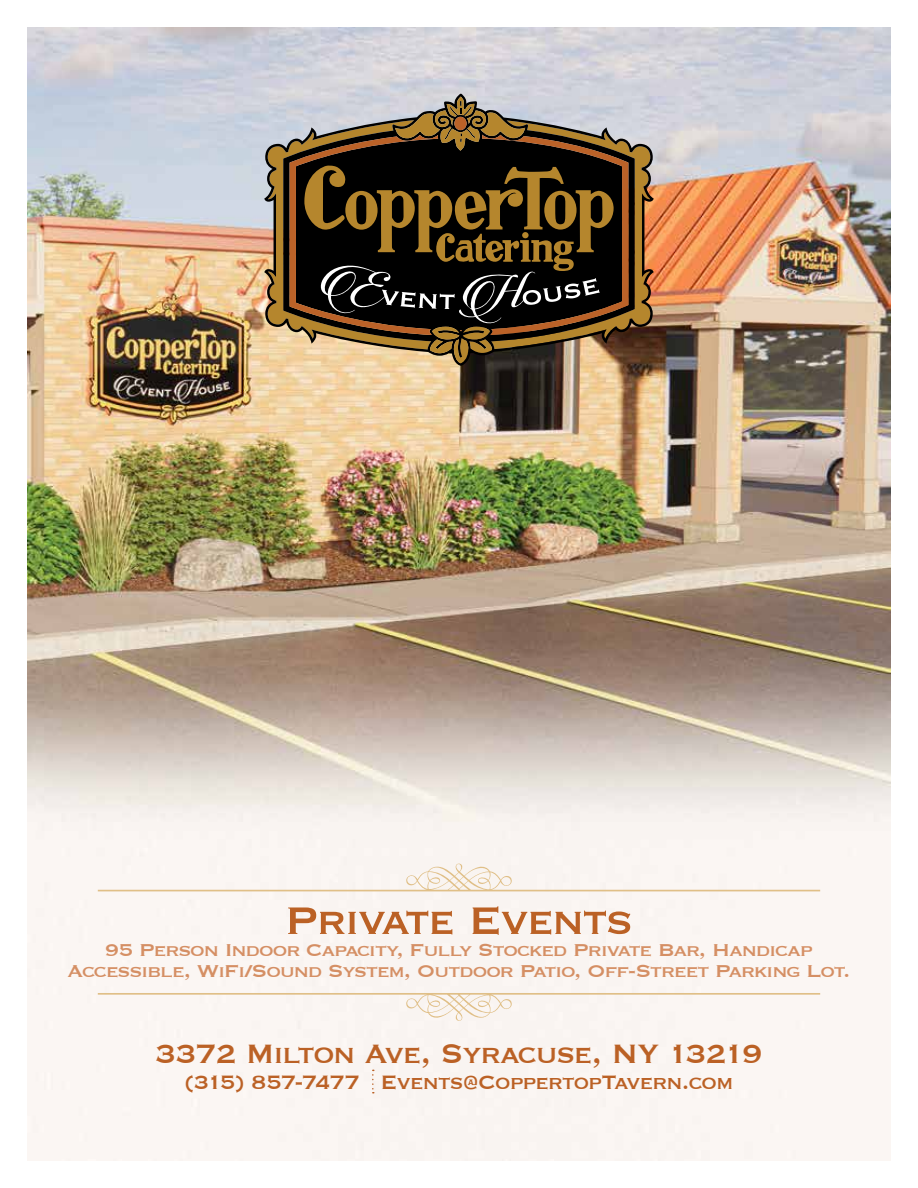
<style>
.page{position:relative;width:918px;height:1188px;background:#fff}
.page>*{position:absolute;margin:0;border:0;box-sizing:border-box;transform-origin:0 0}
.t1{font:50.25px "Copperplate";letter-spacing:-.05em;color:#bb6125}
.t2{font:34.5px "Copperplate";letter-spacing:-.05em;color:#bb6125}
.t3{font:25.2px "Copperplate";letter-spacing:-.04em;color:#bb6125}
.t4{font:22.35px/21px "Copperplate";letter-spacing:-.06em;color:#d58f64;text-align:center;scale:1.07 1}
</style>
<div class="page">
<img style="left:27px;top:27px;width:864px;height:1134px">
<img style="left:264px;top:94px;width:390px;height:272px">
<svg style="left:268px;top:97px;width:382px;height:266px;background:#5b4a33"></svg>
<svg style="left:372px;top:1070px;width:2px;height:23px"></svg>
<svg style="left:98px;top:863px;width:722px;height:28px"></svg>
<svg style="left:98px;top:993px;width:722px;height:29px"></svg>
<h1 class="t1" style="left:284px;top:888px;width:351px">Private Events</h1>
<p class="t4" style="left:68px;top:938px;width:733px">95 Person Indoor Capacity, Fully Stocked Private Bar, Handicap<br>Accessible, WiFi/Sound System, Outdoor Patio, Off-Street Parking Lot.</p>
<h2 class="t2" style="left:155px;top:1031px;width:609px">3372 Milton Ave, Syracuse, NY 13219</h2>
<p class="t3" style="left:184px;top:1065px;width:552px">(315) 857-7477 Events@CoppertopTavern.com</p>
</div>
